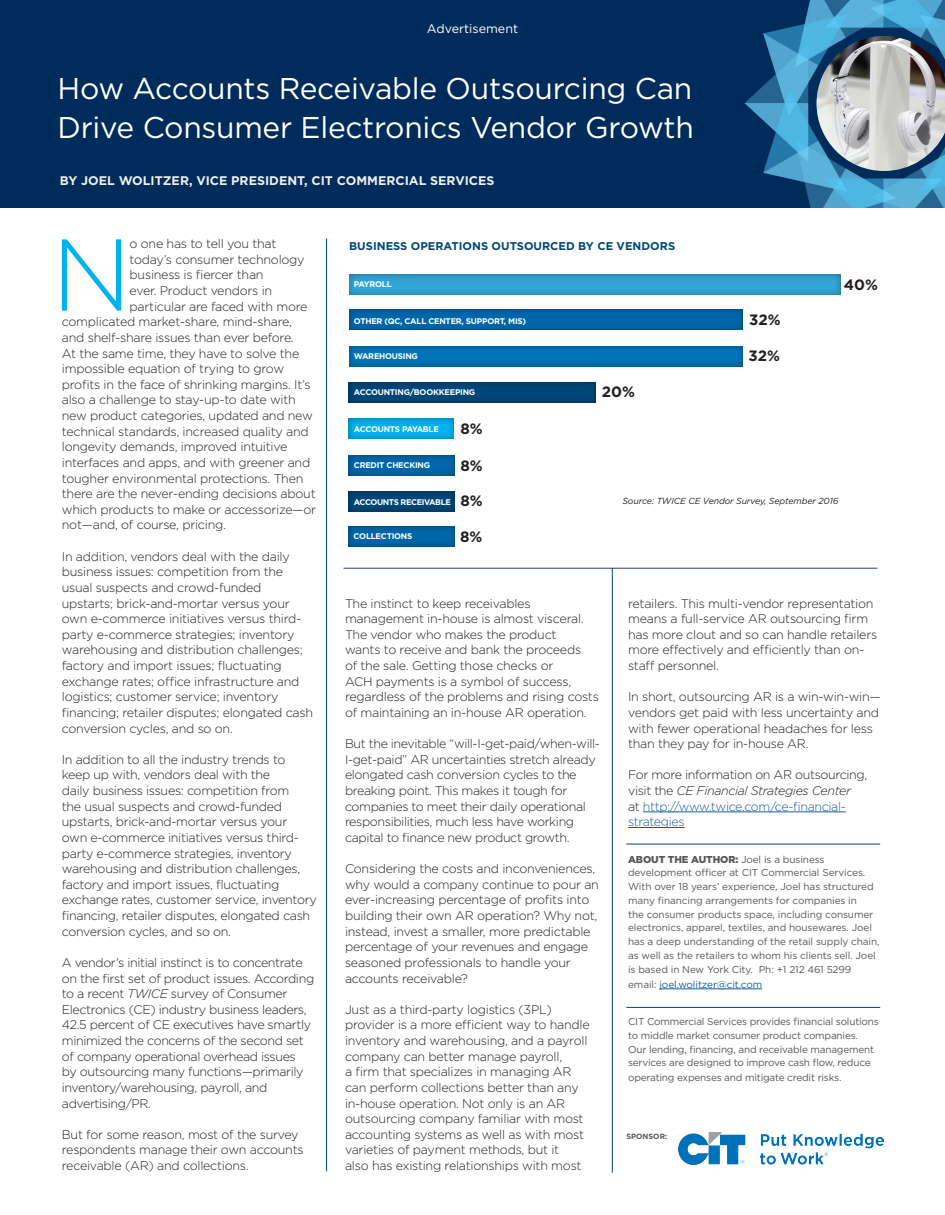
<style>
.page{position:relative;width:945px;height:1215px;background:#fff}
.page>*{position:absolute;margin:0;border:0;box-sizing:border-box;transform-origin:0 0}
.t1{font:300 101.75px "Gotham";color:#00b3ef}
.t2{font:30px/38.8px "Gotham";letter-spacing:-.01em;color:#fff}
.t3{font:700 15px "Gotham";color:#231f20}
.t4{font:300 12.5px/15.6px "Gotham";letter-spacing:-.02em;color:#231f20}
.t5{font:700 12.5px "Gotham";color:#eeeeef}
.t6{font:12.5px "Gotham";color:#fff}
.t7{font:700 11.25px "Gotham";color:#004779}
.t8{font:10px/13.8px "Gotham";letter-spacing:-.01em;color:#57585a}
.t9{font:10px "Gotham";letter-spacing:-.01em;color:#175d9e}
.t10{font:italic 8.75px "Gotham";letter-spacing:-.01em;color:#231f20}
.t11{font:700 8.25px "Gotham";letter-spacing:-.03em;color:#fff}
.t12{font:700 8.25px "Gotham";letter-spacing:-.05em;color:#fff}
.t13{font:700 7.5px "Gotham";color:#57585a}
.s1{font-style:italic}
.s2{color:#175d9e}
.s3{font-weight:900}
.s4{color:#57585a}
</style>
<div class="page">
<img style="left:0;top:0;width:945px;height:208px">
<img style="left:679px;top:1133px;width:204px;height:31px">
<hr style="left:643px;top:812px;width:203px;height:1px;background:#175d9e">
<hr style="left:628px;top:827px;width:57px;height:1px;background:#175d9e">
<hr style="left:659px;top:989px;width:103px;height:1px;background:#175d9e">
<hr style="left:326px;top:238px;width:1px;height:933px;background:#004779">
<hr style="left:612px;top:568px;width:1px;height:605px;background:#004779">
<hr style="left:626px;top:844px;width:254px;height:1px;background:#004779">
<hr style="left:626px;top:1007px;width:254px;height:1px;background:#004779">
<hr style="left:344px;top:568px;width:533px;height:1px;background:#253f8e">
<div style="left:346px;top:526px;width:109px;height:23px;background:#231f20;opacity:.4"></div>
<div style="left:346px;top:491px;width:109px;height:23px;background:#231f20;opacity:.4"></div>
<div style="left:346px;top:454px;width:109px;height:23px;background:#231f20;opacity:.4"></div>
<div style="left:346px;top:418px;width:109px;height:22px;background:#231f20;opacity:.4"></div>
<div style="left:346px;top:382px;width:250px;height:22px;background:#231f20;opacity:.4"></div>
<div style="left:346px;top:274px;width:495px;height:23px;background:#231f20;opacity:.4"></div>
<div style="left:346px;top:309px;width:398px;height:23px;background:#231f20;opacity:.4"></div>
<div style="left:346px;top:346px;width:398px;height:22px;background:#231f20;opacity:.4"></div>
<img style="left:817px;top:36px;width:128px;height:135px">
<p class="t6" style="left:427px;top:22px;width:93px">Advertisement</p>
<p class="t2" style="left:58px;top:68px;width:638px">How Accounts Receivable Outsourcing Can<br>Drive Consumer Electronics Vendor Growth</p>
<p class="t5" style="left:60px;top:172px;width:436px">BY JOEL WOLITZER, VICE PRESIDENT, CIT COMMERCIAL SERVICES</p>
<p class="t1" style="left:51px;top:210px;width:82px">N</p>
<p class="t4" style="left:130px;top:236px;width:148px">o one has to tell you that</p>
<p class="t4" style="left:130px;top:251px;width:177px">today’s consumer technology</p>
<p class="t4" style="left:130px;top:267px;width:135px">business is fiercer than</p>
<p class="t4" style="left:130px;top:282px;width:144px">ever. Product vendors in</p>
<p class="t4" style="left:130px;top:298px;width:179px">particular are faced with more</p>
<p class="t4" style="left:62px;top:314px;width:232px">complicated market-share, mind-share,</p>
<p class="t4" style="left:62px;top:329px;width:233px">and shelf-share issues than ever before.</p>
<p class="t4" style="left:62px;top:345px;width:239px">At the same time, they have to solve the</p>
<p class="t4" style="left:62px;top:361px;width:224px">impossible equation of trying to grow</p>
<p class="t4" style="left:62px;top:376px;width:250px">profits in the face of shrinking margins. It’s</p>
<p class="t4" style="left:62px;top:392px;width:236px">also a challenge to stay-up-to date with</p>
<p class="t4" style="left:62px;top:407px;width:252px">new product categories, updated and new</p>
<p class="t4" style="left:62px;top:423px;width:248px">technical standards, increased quality and</p>
<p class="t4" style="left:62px;top:439px;width:227px">longevity demands, improved intuitive</p>
<p class="t4" style="left:62px;top:454px;width:250px">interfaces and apps, and with greener and</p>
<p class="t4" style="left:62px;top:470px;width:243px">tougher environmental protections. Then</p>
<p class="t4" style="left:62px;top:486px;width:255px">there are the never-ending decisions about</p>
<p class="t4" style="left:62px;top:501px;width:256px">which products to make or accessorize—or</p>
<p class="t4" style="left:62px;top:517px;width:166px">not—and, of course, pricing.</p>
<p class="t4" style="left:62px;top:548px;width:253px">In addition, vendors deal with the daily business issues: competition from the usual suspects and crowd-funded upstarts; brick-and-mortar versus your own e-commerce initiatives versus third&shy;party e-commerce strategies; inventory warehousing and distribution challenges; factory and import issues; fluctuating exchange rates; office infrastructure and logistics; customer service; inventory financing; retailer disputes; elongated cash conversion cycles, and so on.</p>
<p class="t4" style="left:62px;top:751px;width:257px">In addition to all the industry trends to keep up with, vendors deal with the<br>daily business issues: competition from<br>the usual suspects and crowd-funded upstarts, brick-and-mortar versus your<br>own e-commerce initiatives versus third&shy;party e-commerce strategies, inventory warehousing and distribution challenges, factory and import issues, fluctuating exchange rates, customer service, inventory financing, retailer disputes, elongated cash conversion cycles, and so on.</p>
<p class="t4" style="left:62px;top:954px;width:254px">A vendor’s initial instinct is to concentrate on the first set of product issues. According to a recent <span class="s1">TWICE</span> survey of Consumer Electronics (CE) industry business leaders, 42.5 percent of CE executives have smartly minimized the concerns of the second set of company operational overhead issues<br>by outsourcing many functions—primarily inventory/warehousing, payroll, and advertising/PR.</p>
<p class="t4" style="left:62px;top:1126px;width:243px">But for some reason, most of the survey respondents manage their own accounts receivable (AR) and collections.</p>
<p class="t7" style="left:349px;top:239px;width:328px">BUSINESS OPERATIONS OUTSOURCED BY CE VENDORS</p>
<p class="t11" style="left:354px;top:279px;width:39px">PAYROLL</p>
<p class="t11" style="left:354px;top:316px;width:174px">OTHER (QC, CALL CENTER, SUPPORT, MIS)</p>
<p class="t3" style="left:749px;top:310px;width:33px">32%</p>
<p class="t3" style="left:844px;top:274px;width:36px">40%</p>
<p class="t11" style="left:354px;top:351px;width:66px">WAREHOUSING</p>
<p class="t11" style="left:354px;top:387px;width:123px">ACCOUNTING/BOOKKEEPING</p>
<p class="t11" style="left:354px;top:424px;width:87px">ACCOUNTS PAYABLE</p>
<p class="t11" style="left:354px;top:460px;width:78px">CREDIT CHECKING</p>
<p class="t12" style="left:354px;top:496px;width:98px">ACCOUNTS RECEIVABLE</p>
<p class="t3" style="left:460px;top:419px;width:24px">8%</p>
<p class="t3" style="left:460px;top:455px;width:24px">8%</p>
<p class="t3" style="left:460px;top:491px;width:24px">8%</p>
<p class="t3" style="left:460px;top:526px;width:24px">8%</p>
<p class="t11" style="left:354px;top:530px;width:60px">COLLECTIONS</p>
<p class="t3" style="left:602px;top:382px;width:35px">20%</p>
<p class="t3" style="left:748px;top:346px;width:33px">32%</p>
<p class="t10" style="left:622px;top:496px;width:217px">Source: TWICE CE Vendor Survey, September 2016</p>
<p class="t4" style="left:345px;top:595px;width:255px">The instinct to keep receivables management in-house is almost visceral.<br>The vendor who makes the product<br>wants to receive and bank the proceeds<br>of the sale. Getting those checks or<br>ACH payments is a symbol of success, regardless of the problems and rising costs of maintaining an in-house AR operation.</p>
<p class="t4" style="left:345px;top:736px;width:256px">But the inevitable “will-I-get-paid/when-will-I-get-paid” AR uncertainties stretch already elongated cash conversion cycles to the breaking point. This makes it tough for companies to meet their daily operational responsibilities, much less have working capital to finance new product growth.</p>
<p class="t4" style="left:345px;top:861px;width:255px">Considering the costs and inconveniences, why would a company continue to pour an ever-increasing percentage of profits into building their own AR operation? Why not, instead, invest a smaller, more predictable percentage of your revenues and engage seasoned professionals to handle your accounts receivable?</p>
<p class="t4" style="left:345px;top:1001px;width:246px">Just as a third-party logistics (3PL) provider is a more efficient way to handle inventory and warehousing, and a payroll company can better manage payroll,<br>a firm that specializes in managing AR can perform collections better than any in-house operation. Not only is an AR outsourcing company familiar with most accounting systems as well as with most varieties of payment methods, but it<br>also has existing relationships with most</p>
<p class="t4" style="left:628px;top:595px;width:251px">retailers. This multi-vendor representation means a full-service AR outsourcing firm has more clout and so can handle retailers more effectively and efficiently than on&shy;staff personnel.</p>
<p class="t4" style="left:628px;top:689px;width:254px">In short, outsourcing AR is a win-win-win— vendors get paid with less uncertainty and with fewer operational headaches for less than they pay for in-house AR.</p>
<p class="t4" style="left:628px;top:767px;width:241px">For more information on AR outsourcing, visit the <span class="s1">CE Financial Strategies Center<br></span>at <span class="s2">http://www.twice.com/ce-financial&shy;strategies</span></p>
<p class="t8" style="left:628px;top:852px;width:253px"><span class="s3">ABOUT THE AUTHOR:</span> Joel is a business development officer at CIT Commercial Services.<br>With over 18 years’ experience, Joel has structured many financing arrangements for companies in<br>the consumer products space, including consumer electronics, apparel, textiles, and housewares. Joel has a deep understanding of the retail supply chain, as well as the retailers to whom his clients sell. Joel is based in New York City. Ph: +1 212 461 5299</p>
<p class="t9" style="left:628px;top:978px;width:136px"><span class="s4">email:</span> joel.wolitzer@cit.com</p>
<p class="t8" style="left:628px;top:1014px;width:252px">CIT Commercial Services provides financial solutions to middle market consumer product companies.<br>Our lending, financing, and receivable management services are designed to improve cash flow, reduce</p>
<p class="t8" style="left:628px;top:1071px;width:215px">operating expenses and mitigate credit risks.</p>
<p class="t13" style="left:626px;top:1131px;width:42px">SPONSOR:</p>
</div>
